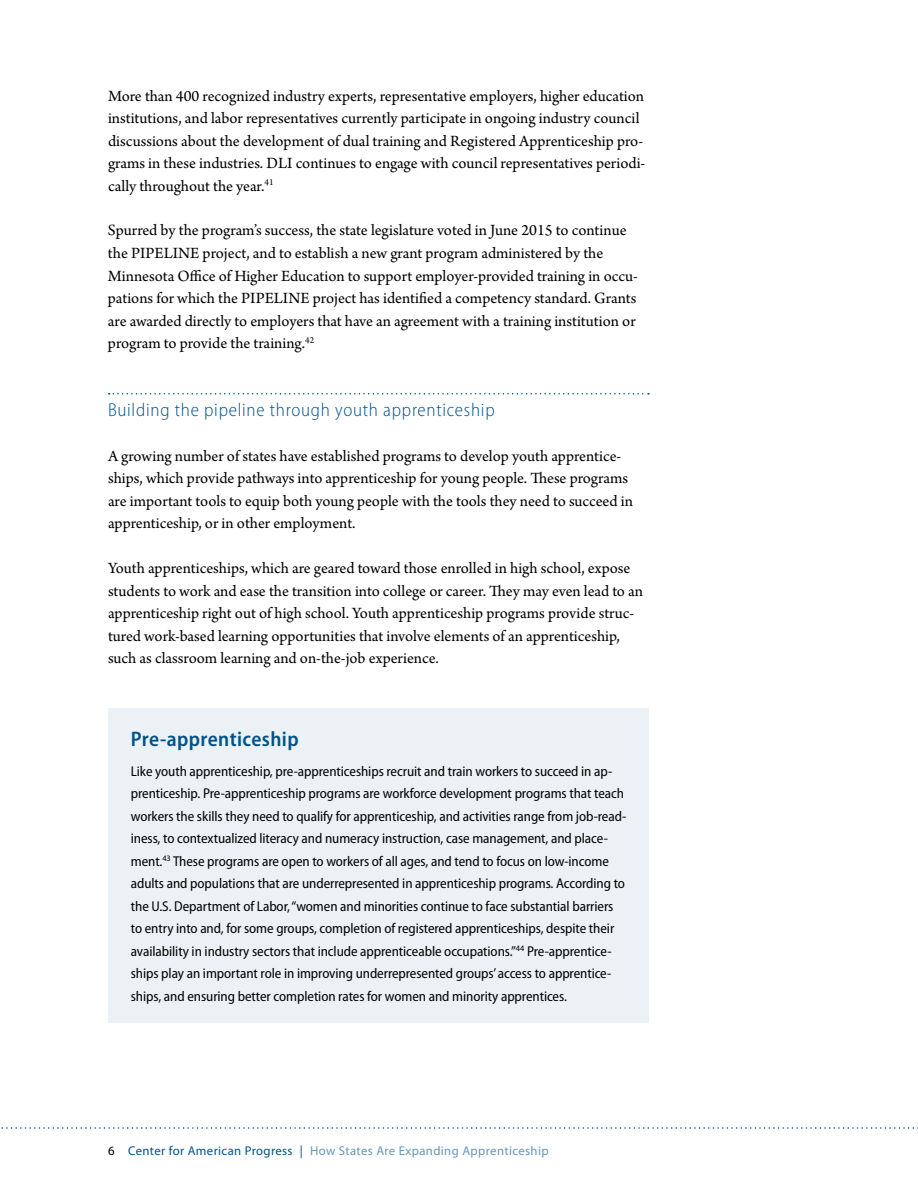
<style>
.page{position:relative;width:918px;height:1188px;background:#fff}
.page>*{position:absolute;margin:0;border:0;box-sizing:border-box;transform-origin:0 0}
.t1{font:600 semi-condensed 21px "Myriad Pro";letter-spacing:.02em;color:#005288}
.t2{font:300 semi-condensed 18.75px "Myriad Pro";letter-spacing:.04em;color:#005288}
.t3{font:16.5px/22.5px "Arno Pro";color:#000}
.t4{font:semi-condensed 14.25px/22.5px "Myriad Pro";letter-spacing:-.005em;color:#000}
.t5{font:12.75px "Myriad Pro";letter-spacing:.03em;color:#6697b8}
.s1{color:#000}
.s2{color:#005288}
</style>
<div class="page">
<svg style="left:1px;top:1127px;width:917px;height:2px"></svg>
<svg style="left:109px;top:393px;width:540px;height:1px"></svg>
<div style="left:108px;top:708px;width:541px;height:315px;background:#ebf1f5"></div>
<p class="t3" style="left:108px;top:85px;width:539px">More than 400 recognized industry experts, representative employers, higher education institutions, and labor representatives currently participate in ongoing industry council discussions about the development of dual training and Registered Apprenticeship pro&shy;grams in these industries. DLI continues to engage with council representatives periodi&shy;cally throughout the year.<sup>41</sup></p>
<p class="t3" style="left:108px;top:220px;width:531px">Spurred by the program’s success, the state legislature voted in June 2015 to continue the PIPELINE project, and to establish a new grant program administered by the Minnesota Office of Higher Education to support employer-provided training in occu&shy;pations for which the PIPELINE project has identified a competency standard. Grants are awarded directly to employers that have an agreement with a training institution or program to provide the training.<sup>42</sup></p>
<p class="t2" style="left:108px;top:399px;width:388px">Building the pipeline through youth apprenticeship</p>
<p class="t3" style="left:108px;top:445px;width:526px">A growing number of states have established programs to develop youth apprentice&shy;ships, which provide pathways into apprenticeship for young people. These programs are important tools to equip both young people with the tools they need to succeed in apprenticeship, or in other employment.</p>
<p class="t3" style="left:108px;top:558px;width:537px">Youth apprenticeships, which are geared toward those enrolled in high school, expose students to work and ease the transition into college or career. They may even lead to an apprenticeship right out of high school. Youth apprenticeship programs provide struc&shy;tured work-based learning opportunities that involve elements of an apprenticeship, such as classroom learning and on-the-job experience.</p>
<p class="t1" style="left:131px;top:728px;width:169px">Pre-apprenticeship</p>
<p class="t4" style="left:131px;top:760px;width:497px">Like youth apprenticeship, pre-apprenticeships recruit and train workers to succeed in ap&shy;prenticeship. Pre-apprenticeship programs are workforce development programs that teach workers the skills they need to qualify for apprenticeship, and activities range from job-read&shy;iness, to contextualized literacy and numeracy instruction, case management, and place&shy;ment.<sup>43</sup> These programs are open to workers of all ages, and tend to focus on low-income adults and populations that are underrepresented in apprenticeship programs. According to the U.S. Department of Labor, “women and minorities continue to face substantial barriers to entry into and, for some groups, completion of registered apprenticeships, despite their availability in industry sectors that include apprenticeable occupations.”<sup>44</sup> Pre-apprentice&shy;ships play an important role in improving underrepresented groups’ access to apprentice&shy;ships, and ensuring better completion rates for women and minority apprentices.</p>
<p class="t5" style="left:108px;top:1143px;width:442px"><span class="s1">6</span> <span class="s2">Center for American Progress |</span> How States Are Expanding Apprenticeship</p>
</div>
